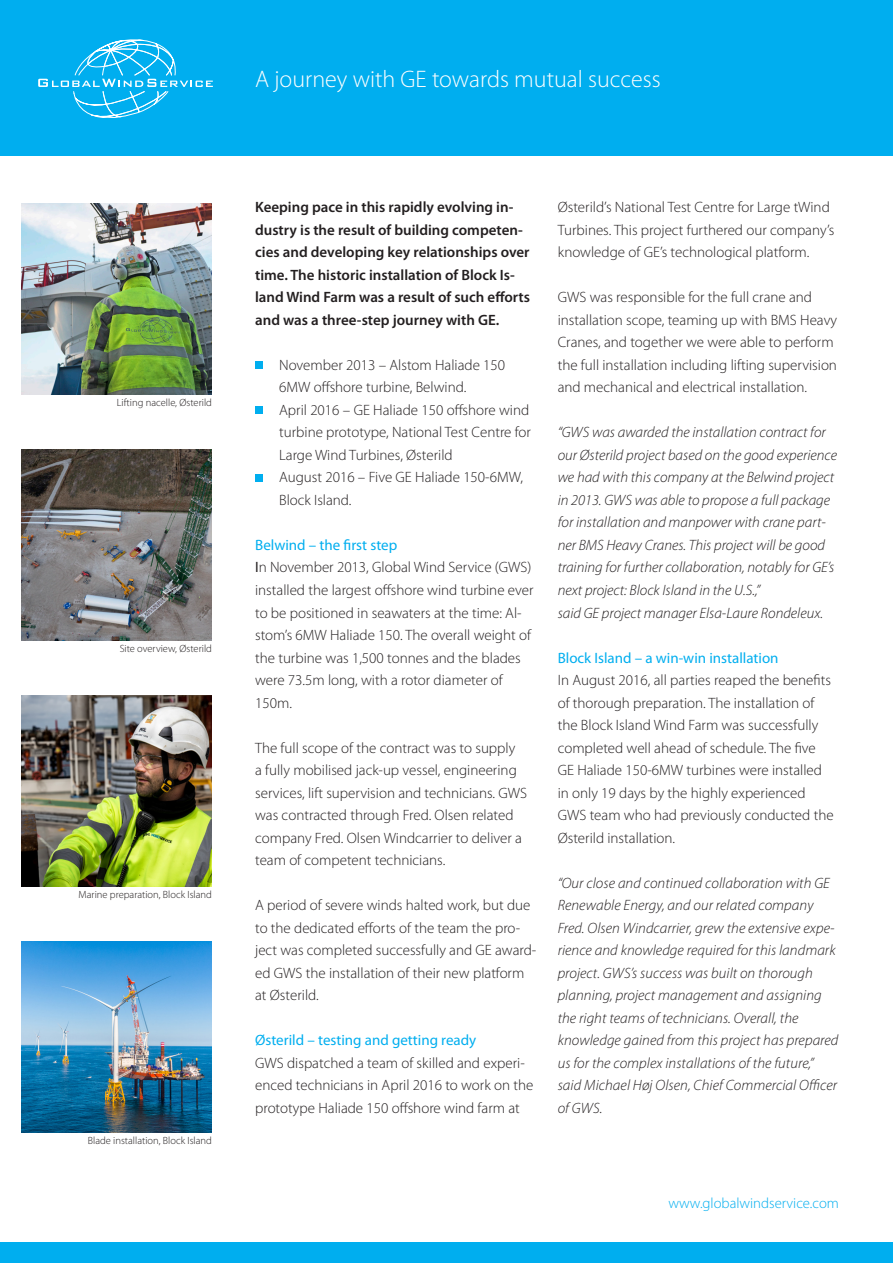
<style>
.page{position:relative;width:893px;height:1263px;background:#fff}
.page>*{position:absolute;margin:0;border:0;box-sizing:border-box;transform-origin:0 0}
.t1{font:300 24px "Myriad Pro";color:#fff}
.t2{font:300 15px/22.5px "Myriad Pro";color:#231f20}
.t3{font:italic 300 15px/22.5px "Myriad Pro";color:#231f20}
.t4{font:600 15px/22.5px "Myriad Pro";color:#231f20}
.t5{font:15px "Myriad Pro";color:#00aeef}
.t6{font:300 14.7px "Myriad Pro";color:#00aeef}
.t7{font:300 10.5px "Myriad Pro";color:#231f20}
.s1{font-weight:400}
</style>
<div class="page">
<div style="left:0;top:0;width:893px;height:156px;background:#00aeef"></div>
<div style="left:255px;top:361px;width:8px;height:8px;background:#00aeef"></div>
<div style="left:255px;top:406px;width:8px;height:8px;background:#00aeef"></div>
<div style="left:255px;top:474px;width:8px;height:7px;background:#00aeef"></div>
<div style="left:0;top:1243px;width:893px;height:20px;background:#00aeef"></div>
<img style="left:21px;top:203px;width:191px;height:191px">
<img style="left:21px;top:449px;width:191px;height:191px">
<img style="left:21px;top:695px;width:191px;height:191px">
<img style="left:21px;top:941px;width:191px;height:191px">
<svg style="left:38px;top:40px;width:175px;height:78px"></svg>
<p class="t1" style="left:255px;top:66px;width:407px">A journey with GE towards mutual success</p>
<p class="t7" style="left:117px;top:397px;width:97px">Lifting nacelle, Østerild</p>
<p class="t7" style="left:120px;top:643px;width:94px">Site overview, Østerild</p>
<p class="t7" style="left:78px;top:889px;width:135px">Marine preparation, Block Island</p>
<p class="t7" style="left:88px;top:1135px;width:126px">Blade installation, Block Island</p>
<p class="t4" style="left:255px;top:196px;width:276px">Keeping pace in this rapidly evolving in&shy;dustry is the result of building competen&shy;cies and developing key relationships over time. The historic installation of Block Is&shy;land Wind Farm was a result of such efforts and was a three-step journey with GE.</p>
<p class="t2" style="left:279px;top:354px;width:228px">November 2013 – Alstom Haliade 150<br>6MW offshore turbine, Belwind.</p>
<p class="t2" style="left:279px;top:399px;width:253px;text-align:justify">April 2016 – GE Haliade 150 offshore wind turbine prototype, National Test Centre for Large Wind Turbines, Østerild</p>
<p class="t2" style="left:279px;top:466px;width:245px">August 2016 – Five GE Haliade 150-6MW,<br>Block Island.</p>
<p class="t5" style="left:255px;top:536px;width:144px">Belwind – the first step</p>
<p class="t2" style="left:255px;top:556px;width:280px"><span class="s1">I</span>n November 2013, Global Wind Service (GWS) installed the largest offshore wind turbine ever to be positioned in seawaters at the time: Al&shy;stom’s 6MW Haliade 150. The overall weight of the turbine was 1,500 tonnes and the blades were 73.5m long, with a rotor diameter of 150m.</p>
<p class="t2" style="left:255px;top:736px;width:273px">The full scope of the contract was to supply<br>a fully mobilised jack-up vessel, engineering services, lift supervision and technicians. GWS was contracted through Fred. Olsen related company Fred. Olsen Windcarrier to deliver a team of competent technicians.</p>
<p class="t2" style="left:255px;top:894px;width:283px">A period of severe winds halted work, but due to the dedicated efforts of the team the pro&shy;ject was completed successfully and GE award&shy;ed GWS the installation of their new platform at Østerild.</p>
<p class="t5" style="left:255px;top:1031px;width:223px">Østerild – testing and getting ready</p>
<p class="t2" style="left:255px;top:1051px;width:280px">GWS dispatched a team of skilled and experi&shy;enced technicians in April 2016 to work on the prototype Haliade 150 offshore wind farm at</p>
<p class="t2" style="left:558px;top:196px;width:278px">Østerild’s National Test Centre for Large tWind<br>Turbines. This project furthered our company’s knowledge of GE’s technological platform.</p>
<p class="t2" style="left:558px;top:286px;width:281px">GWS was responsible for the full crane and installation scope, teaming up with BMS Heavy Cranes, and together we were able to perform the full installation including lifting supervision and mechanical and electrical installation.</p>
<p class="t3" style="left:558px;top:422px;width:281px">“GWS was awarded the installation contract for our Østerild project based on the good experience we had with this company at the Belwind project in 2013. GWS was able to propose a full package for installation and manpower with crane part&shy;ner BMS Heavy Cranes. This project will be good training for further collaboration, notably for GE’s next project: Block Island in the U.S.,”</p>
<p class="t3" style="left:558px;top:602px;width:267px">said GE project manager Elsa-Laure Rondeleux.</p>
<p class="t5" style="left:558px;top:648px;width:222px">Block Island – a win-win installation</p>
<p class="t2" style="left:558px;top:669px;width:277px">In August 2016, all parties reaped the benefits of thorough preparation. The installation of the Block Island Wind Farm was successfully completed well ahead of schedule. The five GE Haliade 150-6MW turbines were installed in only 19 days by the highly experienced GWS team who had previously conducted the Østerild installation.</p>
<p class="t3" style="left:558px;top:872px;width:282px">“Our close and continued collaboration with GE Renewable Energy, and our related company Fred. Olsen Windcarrier, grew the extensive expe&shy;rience and knowledge required for this landmark project. GWS’s success was built on thorough planning, project management and assigning the right teams of technicians. Overall, the knowledge gained from this project has prepared us for the complex installations of the future,” said Michael Høj Olsen, Chief Commercial Officer of GWS.</p>
<p class="t6" style="left:668px;top:1194px;width:172px">www.globalwindservice.com</p>
</div>
